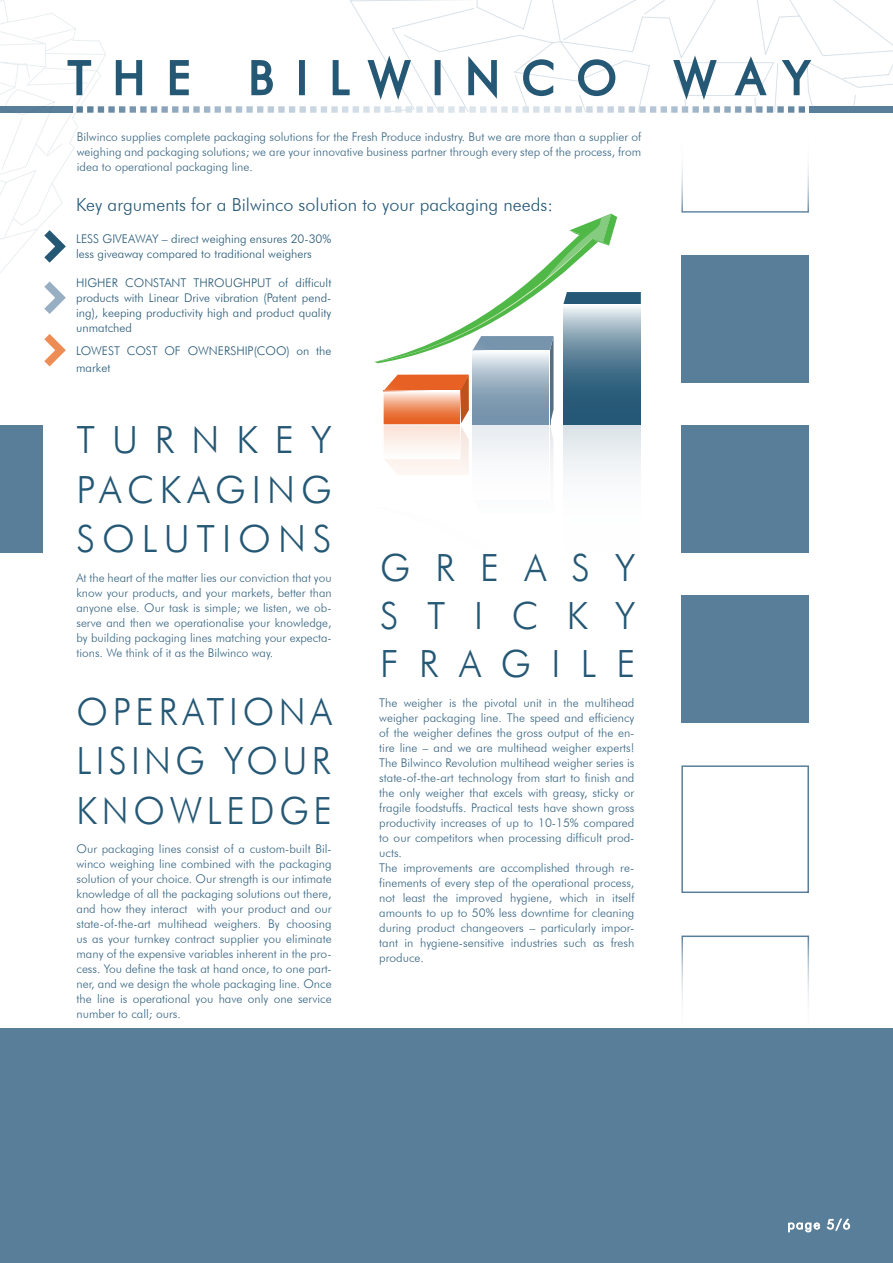
<style>
.page{position:relative;width:893px;height:1263px;background:#fff}
.page>*{position:absolute;margin:0;border:0;box-sizing:border-box;transform-origin:0 0}
.t1{font:300 37.5px "Futura BT";letter-spacing:.16em;color:#255875}
.t2{font:300 37.5px/49.5px "Futura BT";letter-spacing:.125em;color:#255875;scale:.96 1}
.t3{font:300 37.5px "Futura BT";letter-spacing:.13em;color:#255875;scale:.96 1}
.t4{font:300 37.5px "Futura BT";letter-spacing:.185em;color:#255875}
.t5{font:300 37.5px "Futura BT";letter-spacing:.45em;color:#255875}
.t6{font:300 37.5px "Futura BT";letter-spacing:.555em;color:#255875}
.t7{font:300 18px "Futura BT";color:#255875}
.t8{font:300 12px/15px "Futura BT";color:#366481;text-align:justify}
.t9{font:300 12px/15px "Futura BT";color:#255875}
</style>
<div class="page">
<div style="left:809px;top:106px;width:84px;height:7px;background:#597e9a"></div>
<div style="left:681px;top:595px;width:128px;height:128px;background:#597e9a"></div>
<div style="left:681px;top:765px;width:128px;height:128px;border:2px solid #597e9a"></div>
<div style="left:681px;top:935px;width:128px;height:128px;border:2px solid #597e9a"></div>
<svg style="left:0;top:0;width:814px;height:553px"></svg>
<div style="left:0;top:1029px;width:893px;height:234px;background:#597e9a"></div>
<svg style="left:788px;top:1222px;width:32px;height:10px"></svg>
<svg style="left:826px;top:1218px;width:24px;height:13px"></svg>
<p class="t8" style="left:77px;top:130px;width:566px">Bilwinco supplies complete packaging solutions for the Fresh Produce industry. But we are more than a supplier of weighing and packaging solutions; we are your innovative business partner through every step of the process, from idea to operational packaging line.</p>
<p class="t7" style="left:76px;top:194px;width:478px">Key arguments for a Bilwinco solution to your packaging needs:</p>
<p class="t9" style="left:76px;top:231px;width:257px">LESS GIVEAWAY – direct weighing ensures 20-30% less giveaway compared to traditional weighers</p>
<p class="t9" style="left:76px;top:275px;width:257px;text-align:justify">HIGHER CONSTANT THROUGHPUT of difficult products with Linear Drive vibration (Patent pend&shy;ing), keeping productivity high and product quality unmatched</p>
<p class="t9" style="left:76px;top:342px;width:257px;line-height:17.5px">LOWEST COST OF OWNERSHIP(COO) on the market</p>
<p class="t5" style="left:77px;top:417px;width:257px">TURNKEY</p>
<p class="t1" style="left:77px;top:467px;width:257px">PACKAGING</p>
<p class="t4" style="left:77px;top:516px;width:257px">SOLUTIONS</p>
<p class="t8" style="left:77px;top:570px;width:257px">At the heart of the matter lies our conviction that you know your products, and your markets, better than anyone else. Our task is simple; we listen, we ob&shy;serve and then we operationalise your knowledge, by building packaging lines matching your expecta&shy;tions. We think of it as the Bilwinco way.</p>
<p class="t3" style="left:77px;top:689px;width:268px">OPERATIONA</p>
<p class="t2" style="left:77px;top:736px;width:268px">LISING YOUR<br>KNOWLEDGE</p>
<p class="t8" style="left:77px;top:841px;width:257px">Our packaging lines consist of a custom-built Bil&shy;winco weighing line combined with the packaging solution of your choice. Our strength is our intimate knowledge of all the packaging solutions out there, and how they interact with your product and our state-of-the-art multihead weighers. By choosing us as your turnkey contract supplier you eliminate many of the expensive variables inherent in the pro&shy;cess. You define the task at hand once, to one part&shy;ner, and we design the whole packaging line. Once the line is operational you have only one service number to call; ours.</p>
<p class="t1" style="left:380px;top:545px;width:257px">GREASY</p>
<p class="t1" style="left:380px;top:593px;width:257px">STICKY</p>
<p class="t6" style="left:380px;top:641px;width:257px">FRAGILE</p>
<p class="t8" style="left:379px;top:695px;width:257px">The weigher is the pivotal unit in the multihead weigher packaging line. The speed and efficiency of the weigher defines the gross output of the en&shy;tire line – and we are multihead weigher experts!<br>The Bilwinco Revolution multihead weigher series is state-of-the-art technology from start to finish and the only weigher that excels with greasy, sticky or fragile foodstuffs. Practical tests have shown gross productivity increases of up to 10-15% compared to our competitors when processing difficult prod&shy;ucts.</p>
<p class="t8" style="left:379px;top:860px;width:257px">The improvements are accomplished through re&shy;finements of every step of the operational process, not least the improved hygiene, which in itself amounts to up to 50% less downtime for cleaning during product changeovers – particularly impor&shy;tant in hygiene-sensitive industries such as fresh produce.</p>
</div>
